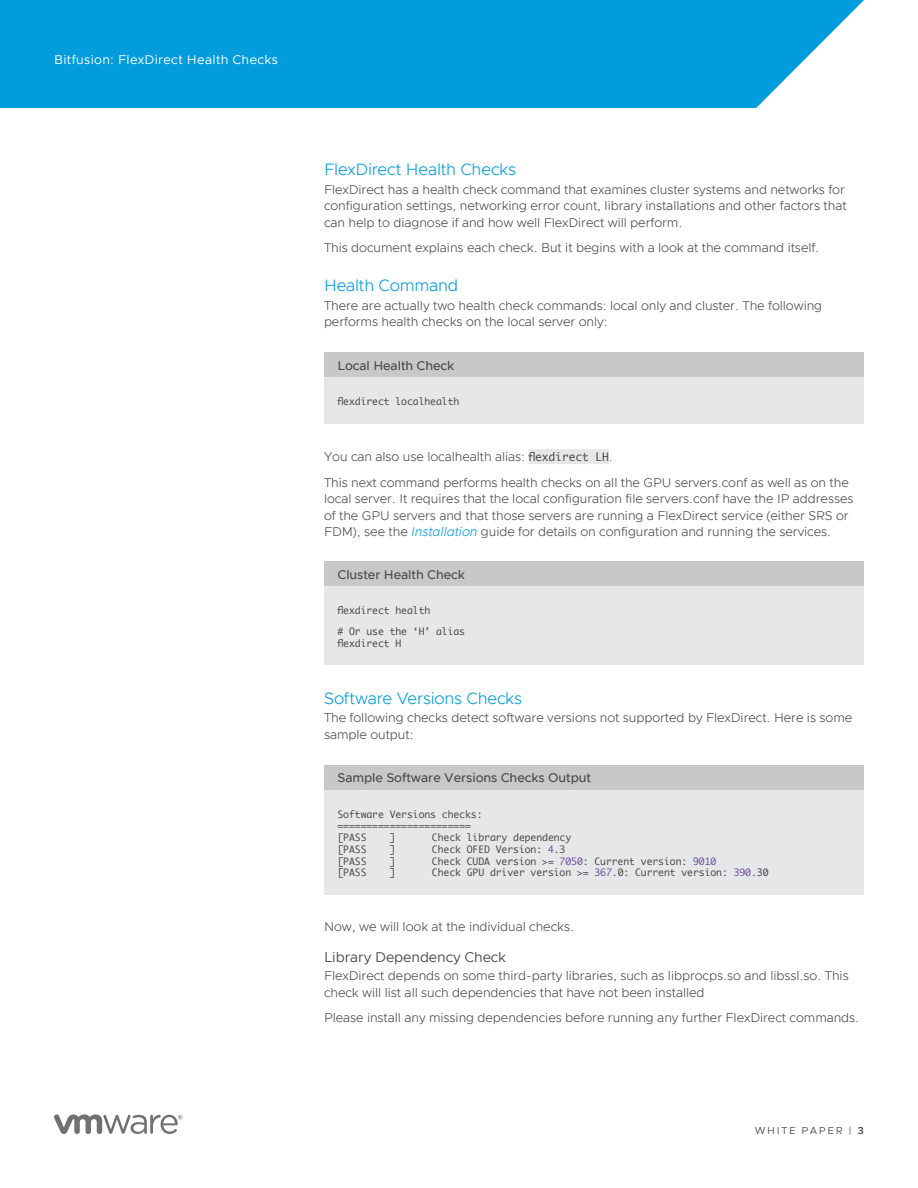
<style>
.page{position:relative;width:918px;height:1188px;background:#fff}
.page>*{position:absolute;margin:0;border:0;box-sizing:border-box;transform-origin:0 0}
._4a__SUBHEAD_1{font:300 16.5px "Metropolis";letter-spacing:-.01em;color:#009cdc}
._4a__SUBHEAD_2{font:14.25px "Metropolis";letter-spacing:-.005em;color:#4b4c4d}
._3a__BODY_TEXT{font:300 12.75px/16.5px "Metropolis";letter-spacing:-.005em;color:#4b4c4d}
._3a__BODY_TEXT-2{font:500 12.75px "Metropolis";letter-spacing:-.005em;color:#4b4c4d}
.t1{font:12.75px "Metropolis";letter-spacing:.025em;color:#fff}
.t2{font:10.2px "Metropolis";letter-spacing:.165em;color:#4b4c4d}
._3a__BODY_TEXT-3{font:9.75px/11.7px "Monaco";letter-spacing:-.005em;color:#4b4c4d}
.s1{font-family:"Monaco";font-weight:400;font-size:11.25px}
.s2{font-style:italic;color:#009cdc}
.s3{color:#6f53a2}
.s4{font-weight:600}
</style>
<div class="page">
<div style="left:0;top:0;width:864px;height:108px;background:#009cdc"></div>
<div style="left:324px;top:377px;width:540px;height:47px;background:#e6e7e9"></div>
<div style="left:324px;top:352px;width:540px;height:25px;background:#c7c8ca"></div>
<div style="left:324px;top:586px;width:540px;height:79px;background:#e6e7e9"></div>
<div style="left:324px;top:562px;width:540px;height:24px;background:#c7c8ca"></div>
<div style="left:324px;top:789px;width:540px;height:106px;background:#e6e7e9"></div>
<div style="left:324px;top:765px;width:540px;height:24px;background:#c7c8ca"></div>
<div style="left:529px;top:449px;width:80px;height:15px;background:#e6e7e9"></div>
<svg style="left:54px;top:1114px;width:129px;height:20px"></svg>
<p class="t1" style="left:54px;top:52px;width:226px">Bitfusion: FlexDirect Health Checks</p>
<p class="_4a__SUBHEAD_1" style="left:324px;top:159px;width:193px">FlexDirect Health Checks</p>
<p class="_3a__BODY_TEXT" style="left:324px;top:181px;width:524px">FlexDirect has a health check command that examines cluster systems and networks for configuration settings, networking error count, library installations and other factors that can help to diagnose if and how well FlexDirect will perform.</p>
<p class="_3a__BODY_TEXT" style="left:324px;top:240px;width:497px">This document explains each check. But it begins with a look at the command itself.</p>
<p class="_4a__SUBHEAD_1" style="left:324px;top:275px;width:136px">Health Command</p>
<p class="_3a__BODY_TEXT" style="left:324px;top:297px;width:500px">There are actually two health check commands: local only and cluster. The following performs health checks on the local server only:</p>
<p class="_3a__BODY_TEXT-2" style="left:338px;top:357px;width:118px">Local Health Check</p>
<p class="_3a__BODY_TEXT-3" style="left:338px;top:395px;width:123px">flexdirect localhealth</p>
<p class="_3a__BODY_TEXT" style="left:324px;top:448px;width:290px">You can also use localhealth alias: <span class="s1">flexdirect LH</span>.</p>
<p class="_3a__BODY_TEXT" style="left:324px;top:474px;width:531px">This next command performs health checks on all the GPU servers.conf as well as on the local server. It requires that the local configuration file servers.conf have the IP addresses of the GPU servers and that those servers are running a FlexDirect service (either SRS or FDM), see the <span class="s2">Installation</span> guide for details on configuration and running the services.</p>
<p class="_3a__BODY_TEXT-2" style="left:338px;top:566px;width:129px">Cluster Health Check</p>
<p class="_3a__BODY_TEXT-3" style="left:338px;top:604px;width:94px">flexdirect health</p>
<p class="_3a__BODY_TEXT-3" style="left:338px;top:625px;width:129px"># Or use the ‘H’ alias flexdirect H</p>
<p class="_4a__SUBHEAD_1" style="left:324px;top:688px;width:200px">Software Versions Checks</p>
<p class="_3a__BODY_TEXT" style="left:324px;top:710px;width:530px">The following checks detect software versions not supported by FlexDirect. Here is some sample output:</p>
<p class="_3a__BODY_TEXT-2" style="left:338px;top:770px;width:255px">Sample Software Versions Checks Output</p>
<p class="_3a__BODY_TEXT-3" style="left:338px;top:808px;width:147px">Software Versions checks: ======================= [PASS</p>
<p class="_3a__BODY_TEXT-3" style="left:390px;top:831px;width:7px">]</p>
<p class="_3a__BODY_TEXT-3" style="left:432px;top:831px;width:141px">Check library dependency</p>
<p class="_3a__BODY_TEXT-3" style="left:338px;top:843px;width:31px">[PASS</p>
<p class="_3a__BODY_TEXT-3" style="left:390px;top:843px;width:7px">]</p>
<p class="_3a__BODY_TEXT-3" style="left:432px;top:843px;width:135px">Check OFED Version: <span class="s3">4</span>.3</p>
<p class="_3a__BODY_TEXT-3" style="left:338px;top:855px;width:31px">[PASS</p>
<p class="_3a__BODY_TEXT-3" style="left:390px;top:855px;width:7px">]</p>
<p class="_3a__BODY_TEXT-3" style="left:432px;top:855px;width:286px">Check CUDA version &gt;= <span class="s3">7050</span>: Current version: <span class="s3">9010</span></p>
<p class="_3a__BODY_TEXT-3" style="left:338px;top:867px;width:31px">[PASS</p>
<p class="_3a__BODY_TEXT-3" style="left:390px;top:867px;width:7px">]</p>
<p class="_3a__BODY_TEXT-3" style="left:432px;top:867px;width:338px">Check GPU driver version &gt;= <span class="s3">367</span>.0: Current version: <span class="s3">390</span>.30</p>
<p class="_3a__BODY_TEXT" style="left:324px;top:919px;width:252px">Now, we will look at the individual checks.</p>
<p class="_4a__SUBHEAD_2" style="left:324px;top:948px;width:184px">Library Dependency Check</p>
<p class="_3a__BODY_TEXT" style="left:324px;top:968px;width:526px">FlexDirect depends on some third-party libraries, such as libprocps.so and libssl.so. This check will list all such dependencies that have not been installed</p>
<p class="_3a__BODY_TEXT" style="left:324px;top:1010px;width:537px">Please install any missing dependencies before running any further FlexDirect commands.</p>
<p class="t2" style="left:755px;top:1124px;width:111px">WHITE PAPER | <span class="s4">3</span></p>
</div>
